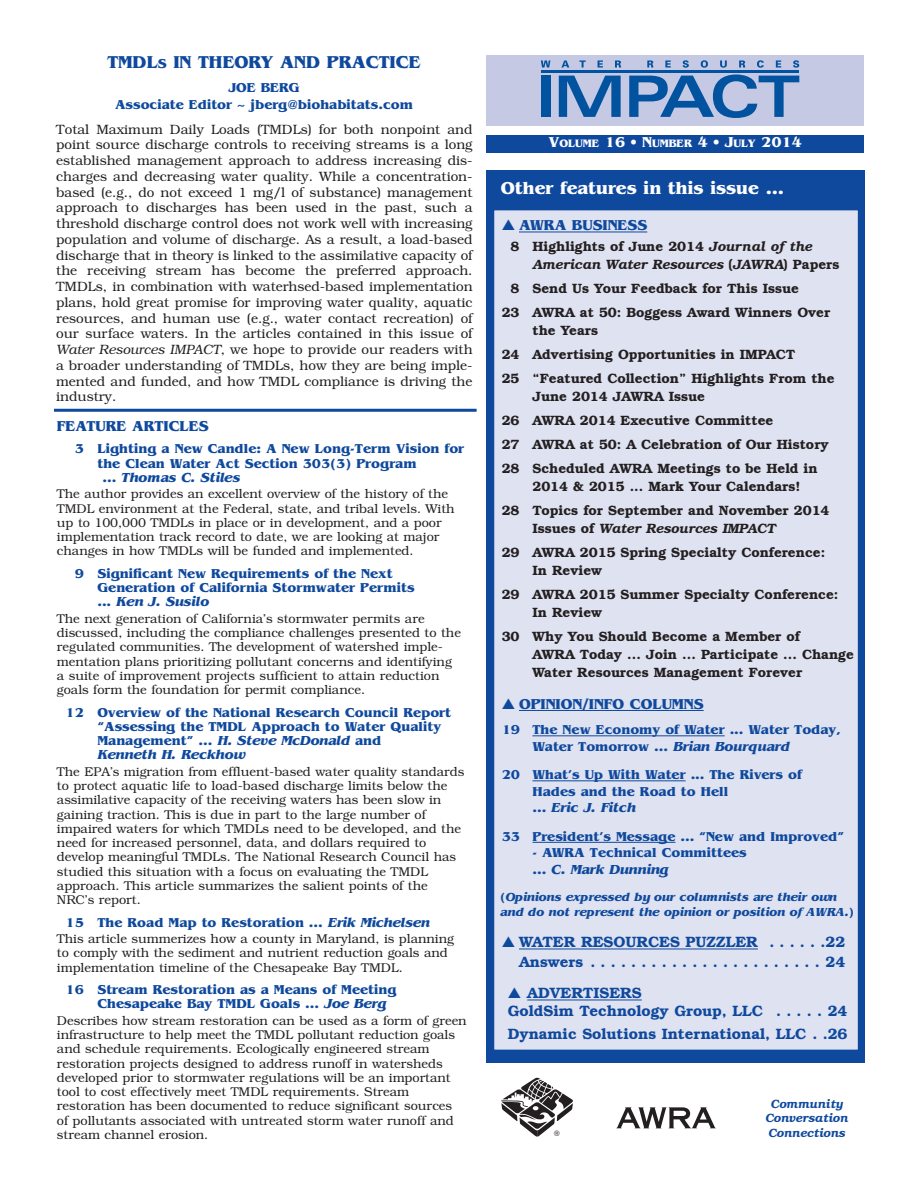
<style>
.page{position:relative;width:918px;height:1188px;background:#fff}
.page>*{position:absolute;margin:0;border:0;box-sizing:border-box;transform-origin:0 0}
.t1{font:700 18px "Benguiat";color:#fff}
.t2{font:700 18px "Benguiat";color:#0f499d}
.t3{font:600 15px/19.5px "Bookman";color:#0f499d;text-align:right}
.t4{font:700 15px "Benguiat";color:#0f499d}
.t5{font:300 13.5px/15.8px "Bookman";color:#231f20;text-align:justify}
.t6{font:700 13.5px/14.2px "Benguiat";color:#0f499d}
.t7{font:600 13.5px/24px "Bookman";color:#231f20}
.t8{font:italic 600 13.5px/18px "Bookman";color:#231f20}
.t9{font:italic 700 13.5px "Benguiat";letter-spacing:-.03em;color:#0f499d}
.t10{font:300 12.75px/14.2px "Bookman";color:#231f20}
.t11{font:italic 700 12px/15px "Benguiat";letter-spacing:-.03em;color:#0f499d}
.t12{font:italic 600 12px/14.4px "Bookman";color:#0f499d;text-align:center}
.t13{font:700 11.25px "Benguiat";color:#fff}
.t14{font:7.5px "Helvetica";color:#231f20}
.s1{font-size:13.5px}
.s2{font-style:italic}
.s3{font-style:normal}
.s4{font-size:15px}
.s5{font-style:normal;color:#dfe2f1}
.s6{color:#dfe2f1}
</style>
<div class="page">
<hr style="left:54px;top:409px;width:423px;height:3px;background:#0f499d">
<div style="left:486px;top:170px;width:379px;height:893px;background:#0f499d"></div>
<div style="left:494px;top:210px;width:364px;height:840px;background:#dfe2f1"></div>
<div style="left:493px;top:209px;width:366px;height:842px;border:2px solid #0f499d"></div>
<hr style="left:519px;top:232px;width:128px;height:1px;background:#0f499d">
<hr style="left:519px;top:710px;width:185px;height:1px;background:#0f499d">
<hr style="left:532px;top:735px;width:193px;height:1px;background:#0f499d">
<hr style="left:532px;top:780px;width:154px;height:1px;background:#0f499d">
<hr style="left:532px;top:842px;width:143px;height:1px;background:#0f499d">
<hr style="left:519px;top:949px;width:239px;height:1px;background:#0f499d">
<hr style="left:527px;top:1000px;width:115px;height:1px;background:#0f499d">
<svg style="left:501px;top:1078px;width:72px;height:59px"></svg>
<svg style="left:616px;top:1107px;width:100px;height:21px"></svg>
<div style="left:553px;top:1129px;width:13px;height:14px;background:#fff"></div>
<div style="left:486px;top:135px;width:378px;height:17px;background:#0f499d"></div>
<div style="left:486px;top:55px;width:378px;height:71px;background:#c6c9e4"></div>
<div style="left:542px;top:76px;width:9px;height:41px;background:#0153a0"></div>
<svg style="left:559px;top:76px;width:62px;height:41px"></svg>
<svg style="left:629px;top:75px;width:170px;height:43px"></svg>
<hr style="left:542px;top:70px;width:257px;height:2px;background:#0153a0">
<svg style="left:541px;top:60px;width:9px;height:8px"></svg>
<svg style="left:561px;top:60px;width:8px;height:8px"></svg>
<svg style="left:579px;top:60px;width:7px;height:8px"></svg>
<svg style="left:598px;top:60px;width:5px;height:8px"></svg>
<svg style="left:615px;top:60px;width:6px;height:8px"></svg>
<svg style="left:647px;top:60px;width:6px;height:8px"></svg>
<svg style="left:665px;top:60px;width:6px;height:8px"></svg>
<svg style="left:683px;top:60px;width:6px;height:8px"></svg>
<svg style="left:701px;top:60px;width:7px;height:8px"></svg>
<svg style="left:720px;top:60px;width:7px;height:8px"></svg>
<svg style="left:739px;top:60px;width:6px;height:8px"></svg>
<svg style="left:757px;top:60px;width:7px;height:8px"></svg>
<svg style="left:776px;top:60px;width:5px;height:8px"></svg>
<svg style="left:793px;top:60px;width:6px;height:8px"></svg>
<h1 class="t2" style="left:107px;top:52px;width:315px">TMDL<span class="s1">S</span> IN THEORY AND PRACTICE</h1>
<p class="t6" style="left:115px;top:79px;width:299px;line-height:16.5px;text-align:center">JOE BERG<br>Associate Editor ~ jberg@biohabitats.com</p>
<p class="t5" style="left:56px;top:121px;width:418px">Total Maximum Daily Loads (TMDLs) for both nonpoint and point source discharge controls to receiving streams is a long established management approach to address increasing dis&shy;charges and decreasing water quality. While a concentration&shy;based (e.g., do not exceed 1 mg/l of substance) management approach to discharges has been used in the past, such a threshold discharge control does not work well with increasing population and volume of discharge. As a result, a load-based discharge that in theory is linked to the assimilative capacity of the receiving stream has become the preferred approach.<br>TMDLs, in combination with waterhsed-based implementation plans, hold great promise for improving water quality, aquatic resources, and human use (e.g., water contact recreation) of our surface waters. In the articles contained in this issue of <span class="s2">Water Resources IMPACT</span>, we hope to provide our readers with a broader understanding of TMDLs, how they are being imple&shy;mented and funded, and how TMDL compliance is driving the industry.</p>
<p class="t4" style="left:57px;top:417px;width:153px">FEATURE ARTICLES</p>
<p class="t6" style="left:75px;top:442px;width:391px">3 Lighting a New Candle: A New Long-Term Vision for</p>
<p class="t6" style="left:97px;top:456px;width:321px">the Clean Water Act Section 303(3) Program</p>
<p class="t9" style="left:102px;top:473px;width:139px"><span class="s3">...</span> Thomas C. Stiles</p>
<p class="t10" style="left:57px;top:487px;width:399px">The author provides an excellent overview of the history of the TMDL environment at the Federal, state, and tribal levels. With up to 100,000 TMDLs in place or in development, and a poor implementation track record to date, we are looking at major changes in how TMDLs will be funded and implemented.</p>
<p class="t6" style="left:97px;top:566px;width:319px;text-indent:-23px">9 Significant New Requirements of the Next<br>Generation of California Stormwater Permits ... <span class="s2">Ken J. Susilo</span></p>
<p class="t10" style="left:57px;top:611px;width:406px">The next generation of California’s stormwater permits are discussed, including the compliance challenges presented to the regulated communities. The development of watershed imple&shy;mentation plans prioritizing pollutant concerns and identifying a suite of improvement projects sufficient to attain reduction goals form the foundation for permit compliance.</p>
<p class="t6" style="left:97px;top:705px;width:355px;text-indent:-32px">12 Overview of the National Research Council Report “Assessing the TMDL Approach to Water Quality Management” ... <span class="s2">H. Steve McDonald</span> and<br><span class="s2">Kenneth H. Reckhow</span></p>
<p class="t10" style="left:57px;top:764px;width:409px">The EPA’s migration from effluent-based water quality standards to protect aquatic life to load-based discharge limits below the assimilative capacity of the receiving waters has been slow in gaining traction. This is due in part to the large number of impaired waters for which TMDLs need to be developed, and the need for increased personnel, data, and dollars required to develop meaningful TMDLs. The National Research Council has studied this situation with a focus on evaluating the TMDL approach. This article summarizes the salient points of the NRC’s report.</p>
<p class="t6" style="left:66px;top:915px;width:366px">15 The Road Map to Restoration ... <span class="s2">Erik Michelsen</span></p>
<p class="t10" style="left:57px;top:932px;width:399px">This article summerizes how a county in Maryland, is planning to comply with the sediment and nutrient reduction goals and implementation timeline of the Chesapeake Bay TMDL.</p>
<p class="t6" style="left:97px;top:982px;width:301px;text-indent:-32px">16 Stream Restoration as a Means of Meeting<br>Chesapeake Bay TMDL Goals ... <span class="s2">Joe Berg</span></p>
<p class="t10" style="left:57px;top:1013px;width:411px">Describes how stream restoration can be used as a form of green infrastructure to help meet the TMDL pollutant reduction goals and schedule requirements. Ecologically engineered stream restoration projects designed to address runoff in watersheds developed prior to stormwater regulations will be an important tool to cost effectively meet TMDL requirements. Stream restoration has been documented to reduce significant sources<br>of pollutants associated with untreated storm water runoff and stream channel erosion.</p>
<p class="t13" style="left:548px;top:136px;width:255px"><span class="s4">V</span>OLUME <span class="s4">16 • N</span>UMBER <span class="s4">4 • J</span>ULY <span class="s4">2014</span></p>
<h1 class="t1" style="left:501px;top:178px;width:285px">Other features in this issue ...</h1>
<p class="t4" style="left:502px;top:216px;width:147px">▲ AWRA BUSINESS</p>
<p class="t8" style="left:533px;top:238px;width:308px;text-indent:-31px"><span class="s5">0</span><span class="s3">8 Highlights of June 2014</span> Journal of the<br>American Water Resources <span class="s3">(</span>JAWRA<span class="s3">) Papers</span></p>
<p class="t7" style="left:502px;top:277px;width:330px"><span class="s6">0</span>8 Send Us Your Feedback for This Issue<br>23 AWRA at 50: Boggess Award Winners Over</p>
<p class="t7" style="left:502px;top:319px;width:334px;text-indent:31px">the Years<br>24 Advertising Opportunities in IMPACT<br>25 “Featured Collection” Highlights From the</p>
<p class="t7" style="left:502px;top:385px;width:329px;text-indent:31px">June 2014 JAWRA Issue<br>26 AWRA 2014 Executive Committee<br>27 AWRA at 50: A Celebration of Our History 28 Scheduled AWRA Meetings to be Held in</p>
<p class="t7" style="left:502px;top:475px;width:329px;text-align:center">2014 &amp; 2015 ... Mark Your Calendars!<br>28 Topics for September and November 2014</p>
<p class="t7" style="left:502px;top:517px;width:325px;text-indent:31px">Issues of <span class="s2">Water Resources IMPACT<br></span>29 AWRA 2015 Spring Specialty Conference:</p>
<p class="t7" style="left:502px;top:559px;width:338px;text-indent:31px">In Review<br>29 AWRA 2015 Summer Specialty Conference:</p>
<p class="t7" style="left:502px;top:601px;width:300px;text-indent:31px">In Review<br>30 Why You Should Become a Member of</p>
<p class="t7" style="left:533px;top:646px;width:323px;line-height:18px">AWRA Today ... Join ... Participate ... Change<br>Water Resources Management Forever</p>
<p class="t4" style="left:502px;top:695px;width:203px">▲ OPINION/INFO COLUMNS</p>
<p class="t6" style="left:533px;top:721px;width:310px;line-height:16.5px;text-indent:-31px">19 The New Economy of Water ... Water Today,<br>Water Tomorrow ... <span class="s2">Brian Bourquard</span></p>
<p class="t6" style="left:532px;top:766px;width:271px;line-height:16.5px;text-indent:-31px">20 What’s Up With Water ... The Rivers of<br>Hades and the Road to Hell<br>... <span class="s2">Eric J. Fitch</span></p>
<p class="t6" style="left:502px;top:829px;width:344px">33 President’s Message ... “New and Improved”</p>
<p class="t6" style="left:533px;top:844px;width:216px;line-height:16.5px">- AWRA Technical Committees ... <span class="s2">C. Mark Dunning</span></p>
<p class="t11" style="left:500px;top:891px;width:356px"><span class="s3">(</span>Opinions expressed by our columnists are their own and do not represent the opinion or position of AWRA.<span class="s3">)</span></p>
<p class="t3" style="left:502px;top:932px;width:345px">▲ WATER RESOURCES PUZZLER . . . . . .22<br>Answers . . . . . . . . . . . . . . . . . . . . . . . 24</p>
<p class="t3" style="left:508px;top:984px;width:341px;line-height:18px;text-align:left">▲ ADVERTISERS<br>GoldSim Technology Group, LLC . . . . . 24</p>
<p class="t3" style="left:508px;top:1024px;width:341px">Dynamic Solutions International, LLC . .26</p>
<p class="t12" style="left:765px;top:1096px;width:84px">Community<br>Conversation</p>
<p class="t14" style="left:554px;top:1130px;width:7px">®</p>
<p class="t12" style="left:768px;top:1125px;width:79px">Connections</p>
</div>
